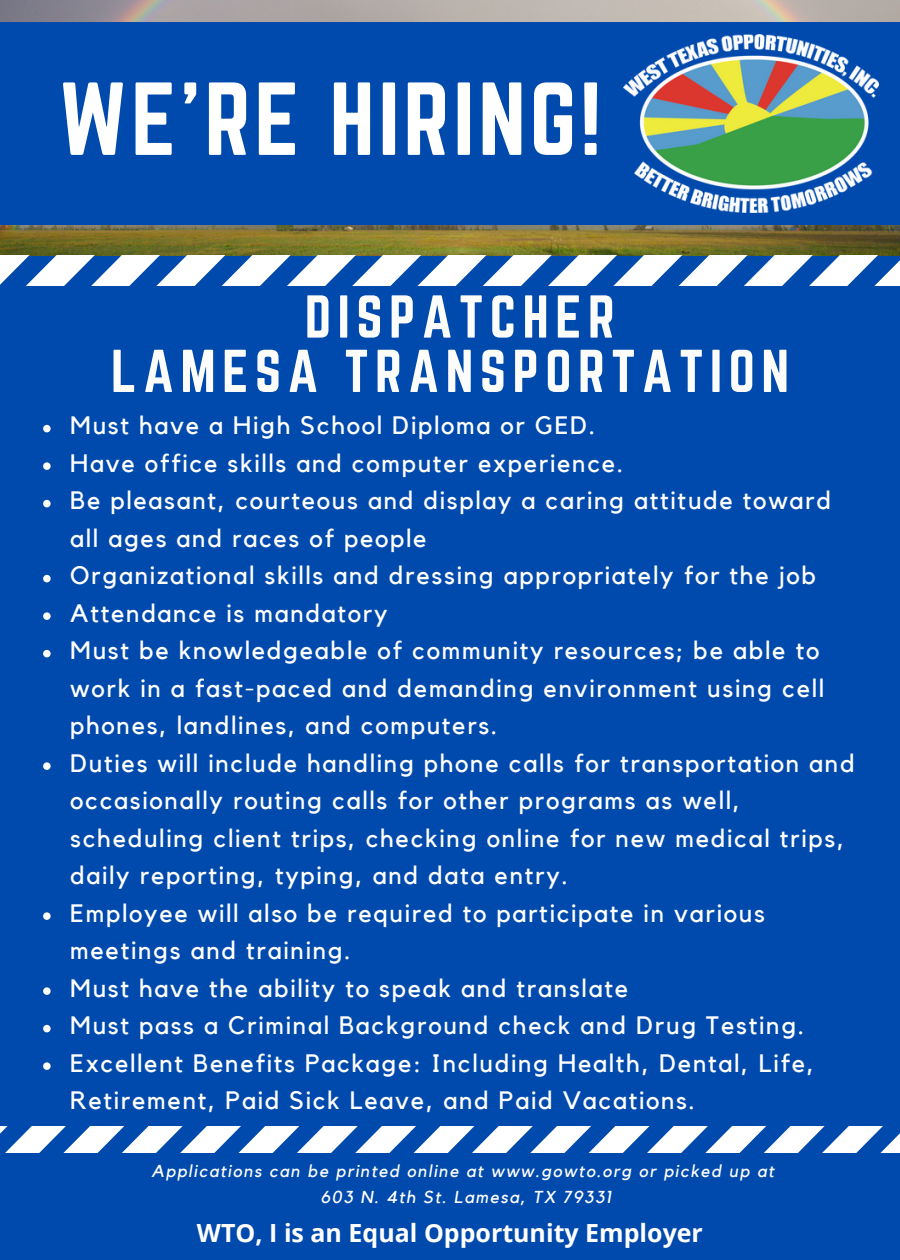
<style>
.page{position:relative;width:900px;height:1260px;background:#004aad}
.page>*{position:absolute;margin:0;border:0;box-sizing:border-box;transform-origin:0 0}
.t1{font:90.5px "Norwester";letter-spacing:.04em;color:#fff}
.t2{font:52.75px "Norwester";letter-spacing:.12em;color:#fcfcfb}
.t3{font:25.25px/37.5px "Kollektif";letter-spacing:.07em;color:#fff}
.t4{font:700 25px "Open Sans";color:#fff}
.t5{font:italic 17.25px "Kollektif";letter-spacing:.09em;color:#fff}
</style>
<div class="page">
<img style="left:0;top:0;width:900px;height:256px">
<svg style="left:0;top:256px;width:900px;height:30px"></svg>
<svg style="left:43px;top:425px;width:8px;height:7px"></svg>
<svg style="left:43px;top:462px;width:8px;height:8px"></svg>
<svg style="left:43px;top:500px;width:8px;height:7px"></svg>
<svg style="left:43px;top:575px;width:8px;height:7px"></svg>
<svg style="left:43px;top:612px;width:8px;height:8px"></svg>
<svg style="left:43px;top:650px;width:8px;height:7px"></svg>
<svg style="left:43px;top:762px;width:8px;height:8px"></svg>
<svg style="left:43px;top:912px;width:8px;height:8px"></svg>
<svg style="left:43px;top:987px;width:8px;height:8px"></svg>
<svg style="left:43px;top:1025px;width:8px;height:7px"></svg>
<svg style="left:43px;top:1062px;width:8px;height:8px"></svg>
<svg style="left:0;top:1126px;width:900px;height:27px"></svg>
<div style="left:0;top:22px;width:900px;height:203px;background:#004aad"></div>
<img style="left:624px;top:34px;width:255px;height:178px">
<p class="t1" style="left:58px;top:64px;width:545px">WE'RE HIRING!</p>
<p class="t2" style="left:305px;top:285px;width:312px">DISPATCHER</p>
<p class="t2" style="left:111px;top:339px;width:680px">LAMESA TRANSPORTATION</p>
<p class="t3" style="left:70px;top:408px;width:526px">Must have a High School Diploma or GED.</p>
<p class="t3" style="left:70px;top:445px;width:554px">Have office skills and computer experience.</p>
<p class="t3" style="left:70px;top:483px;width:762px">Be pleasant, courteous and display a caring attitude toward all ages and races of people</p>
<p class="t3" style="left:70px;top:558px;width:748px">Organizational skills and dressing appropriately for the job</p>
<p class="t3" style="left:70px;top:595px;width:319px">Attendance is mandatory</p>
<p class="t3" style="left:70px;top:633px;width:756px">Must be knowledgeable of community resources; be able to work in a fast-paced and demanding environment using cell phones, landlines, and computers.</p>
<p class="t3" style="left:70px;top:745px;width:786px">Duties will include handling phone calls for transportation and occasionally routing calls for other programs as well, scheduling client trips, checking online for new medical trips, daily reporting, typing, and data entry.</p>
<p class="t3" style="left:70px;top:895px;width:696px">Employee will also be required to participate in various meetings and training.</p>
<p class="t3" style="left:70px;top:970px;width:559px">Must have the ability to speak and translate</p>
<p class="t3" style="left:70px;top:1008px;width:735px">Must pass a Criminal Background check and Drug Testing.</p>
<p class="t3" style="left:70px;top:1045px;width:745px">Excellent Benefits Package: Including Health, Dental, Life,<br>Retirement, Paid Sick Leave, and Paid Vacations.</p>
<p class="t5" style="left:152px;top:1163px;width:624px">Applications can be printed online at www.gowto.org or picked up at</p>
<p class="t5" style="left:321px;top:1189px;width:292px">603 N. 4th St. Lamesa, TX 79331</p>
<p class="t4" style="left:197px;top:1215px;width:508px">WTO, I is an Equal Opportunity Employer</p>
</div>
